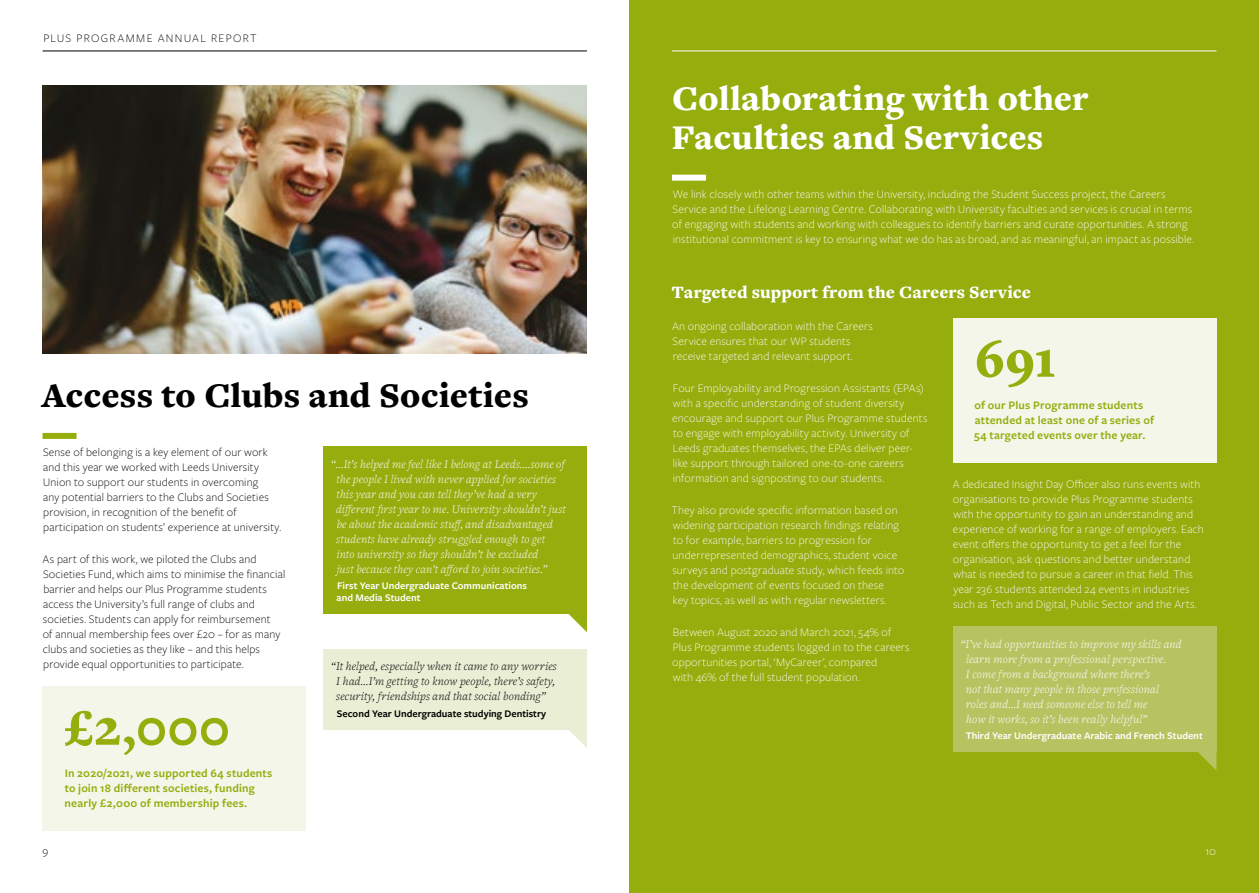
<style>
.page{position:relative;width:1259px;height:893px;background:#fff}
.page>*{position:absolute;margin:0;border:0;box-sizing:border-box;transform-origin:0 0}
.H2_Pull_Out{font:900 54px "Freight Text Pro";color:#95ad0d}
.t1{font:900 36px/39px "Freight Text Pro";color:#fff}
.t2{font:900 36px "Freight Text Pro";color:#000}
.t3{font:900 18px "Freight Text Pro";letter-spacing:.005em;color:#fff}
.Body_Copy{font:300 12px/15px "Freight Sans Pro";letter-spacing:.015em;color:#fff}
.Body_Copy-2{font:300 12px/15px "Freight Sans Pro";letter-spacing:.01em;color:#000}
.t4{font:italic 300 12px/15px "Freight Text Pro";letter-spacing:.015em;color:#fff}
.Body_Copy_pull_out{font:600 12px/15px "Freight Sans Pro";letter-spacing:.015em;color:#95ad0d}
.t5{font:italic 300 12px/15px "Freight Text Pro";letter-spacing:.015em;color:#000;text-align:center}
.Body_Copy-3{font:300 12px "Freight Sans Pro";letter-spacing:.115em;color:#000}
.Quote_Source{font:600 10.5px/12px "Freight Sans Pro";color:#fff}
.Quote_Source-2{font:600 10.5px "Freight Sans Pro";color:#000}
</style>
<div class="page">
<hr style="left:43px;top:51px;width:544px;height:1px;background:#000">
<div style="left:629px;top:0;width:630px;height:893px;background:#95ad0d"></div>
<hr style="left:672px;top:51px;width:544px;height:1px;background:#fff">
<div style="left:43px;top:433px;width:34px;height:6px;background:#95ad0d"></div>
<div style="left:43px;top:686px;width:263px;height:74px;background:#f5f6ea"></div>
<div style="left:43px;top:747px;width:263px;height:84px;background:#f5f6ea"></div>
<div style="left:672px;top:175px;width:34px;height:6px;background:#fff"></div>
<div style="left:952px;top:318px;width:264px;height:74px;background:#f5f6ea"></div>
<div style="left:952px;top:379px;width:264px;height:84px;background:#f5f6ea"></div>
<img style="left:43px;top:85px;width:544px;height:268px">
<div style="left:323px;top:649px;width:264px;height:80px;background:#eaeed4"></div>
<svg style="left:568px;top:729px;width:19px;height:19px"></svg>
<div style="left:323px;top:446px;width:264px;height:168px;background:#95ad0d"></div>
<svg style="left:568px;top:614px;width:19px;height:18px"></svg>
<div style="left:952px;top:627px;width:264px;height:125px;background:#b6c361"></div>
<svg style="left:1198px;top:752px;width:18px;height:18px"></svg>
<p class="Body_Copy-3" style="left:43px;top:30px;width:215px">PLUS PROGRAMME ANNUAL REPORT</p>
<h1 class="t2" style="left:42px;top:372px;width:488px">Access to Clubs and Societies</h1>
<p class="Body_Copy-2" style="left:43px;top:444px;width:240px">Sense of belonging is a key element of our work and this year we worked with Leeds University Union to support our students in overcoming<br>any potential barriers to the Clubs and Societies provision, in recognition of the benefit of participation on students’ experience at university.</p>
<p class="Body_Copy-2" style="left:43px;top:551px;width:244px">As part of this work, we piloted the Clubs and Societies Fund, which aims to minimise the financial barrier and helps our Plus Programme students access the University’s full range of clubs and societies. Students can apply for reimbursement<br>of annual membership fees over £20 – for as many clubs and societies as they like – and this helps provide equal opportunities to participate.</p>
<h2 class="H2_Pull_Out" style="left:63px;top:691px;width:169px">£2,000</h2>
<p class="Body_Copy_pull_out" style="left:65px;top:765px;width:209px">In 2020/2021, we supported 64 students to join 18 different societies, funding nearly £2,000 of membership fees.</p>
<p class="t4" style="left:336px;top:456px;width:231px;text-indent:-5px">“…It’s helped me feel like I belong at Leeds….some of the people I lived with never applied for societies this year and you can tell they’ve had a very different first year to me. University shouldn’t just be about the academic stuff, and disadvantaged students have already struggled enough to get into university so they shouldn’t be excluded<br>just because they can’t afford to join societies.”</p>
<p class="Quote_Source" style="left:337px;top:579px;width:192px">First Year Undergraduate Communications and Media Student</p>
<p class="t5" style="left:331px;top:659px;width:227px">“It helped, especially when it came to any worries<br>I had…I’m getting to know people, there’s safety, security, friendships and that social bonding”</p>
<p class="Quote_Source-2" style="left:337px;top:706px;width:211px">Second Year Undergraduate studying Dentistry</p>
<h1 class="t1" style="left:671px;top:78px;width:418px">Collaborating with other<br>Faculties and Services</h1>
<p class="Body_Copy" style="left:672px;top:186px;width:523px">We link closely with other teams within the University, including the Student Success project, the Careers Service and the Lifelong Learning Centre. Collaborating with University faculties and services is crucial in terms of engaging with students and working with colleagues to identify barriers and curate opportunities. A strong institutional commitment is key to ensuring what we do has as broad, and as meaningful, an impact as possible.</p>
<h2 class="t3" style="left:672px;top:280px;width:360px">Targeted support from the Careers Service</h2>
<p class="Body_Copy" style="left:672px;top:318px;width:202px">An ongoing collaboration with the Careers<br>Service ensures that our WP students receive targeted and relevant support.</p>
<p class="Body_Copy" style="left:672px;top:380px;width:257px">Four Employability and Progression Assistants (EPAs) with a specific understanding of student diversity encourage and support our Plus Programme students to engage with employability activity. University of Leeds graduates themselves, the EPAs deliver peer&shy;like support through tailored one-to-one careers information and signposting to our students.</p>
<p class="Body_Copy" style="left:671px;top:502px;width:234px">They also provide specific information based on widening participation research findings relating to for example, barriers to progression for underrepresented demographics, student voice surveys and postgraduate study, which feeds into the development of events focused on these<br>key topics, as well as with regular newsletters.</p>
<p class="Body_Copy" style="left:672px;top:624px;width:239px">Between August 2020 and March 2021, 54% of Plus Programme students logged in to the careers opportunities portal, ‘MyCareer’, compared<br>with 46% of the full student population.</p>
<h2 class="H2_Pull_Out" style="left:974px;top:323px;width:82px">691</h2>
<p class="Body_Copy_pull_out" style="left:974px;top:397px;width:181px">of our Plus Programme students attended at least one of a series of<br>54 targeted events over the year.</p>
<p class="Body_Copy" style="left:952px;top:476px;width:253px">A dedicated Insight Day Officer also runs events with organisations to provide Plus Programme students with the opportunity to gain an understanding and experience of working for a range of employers. Each event offers the opportunity to get a feel for the organisation, ask questions and better understand what is needed to pursue a career in that field. This year 236 students attended 24 events in industries such as Tech and Digital, Public Sector and the Arts.</p>
<p class="t4" style="left:965px;top:636px;width:217px;text-indent:-5px">“I’ve had opportunities to improve my skills and learn more from a professional perspective.<br>I come from a background where there’s<br>not that many people in those professional roles and…I need someone else to tell me<br>how it works, so it’s been really helpful”</p>
<p class="Quote_Source" style="left:966px;top:729px;width:238px">Third Year Undergraduate Arabic and French Student</p>
<p class="Body_Copy-2" style="left:43px;top:843px;width:7px">9</p>
<p class="Body_Copy" style="left:1205px;top:843px;width:12px">10</p>
</div>
